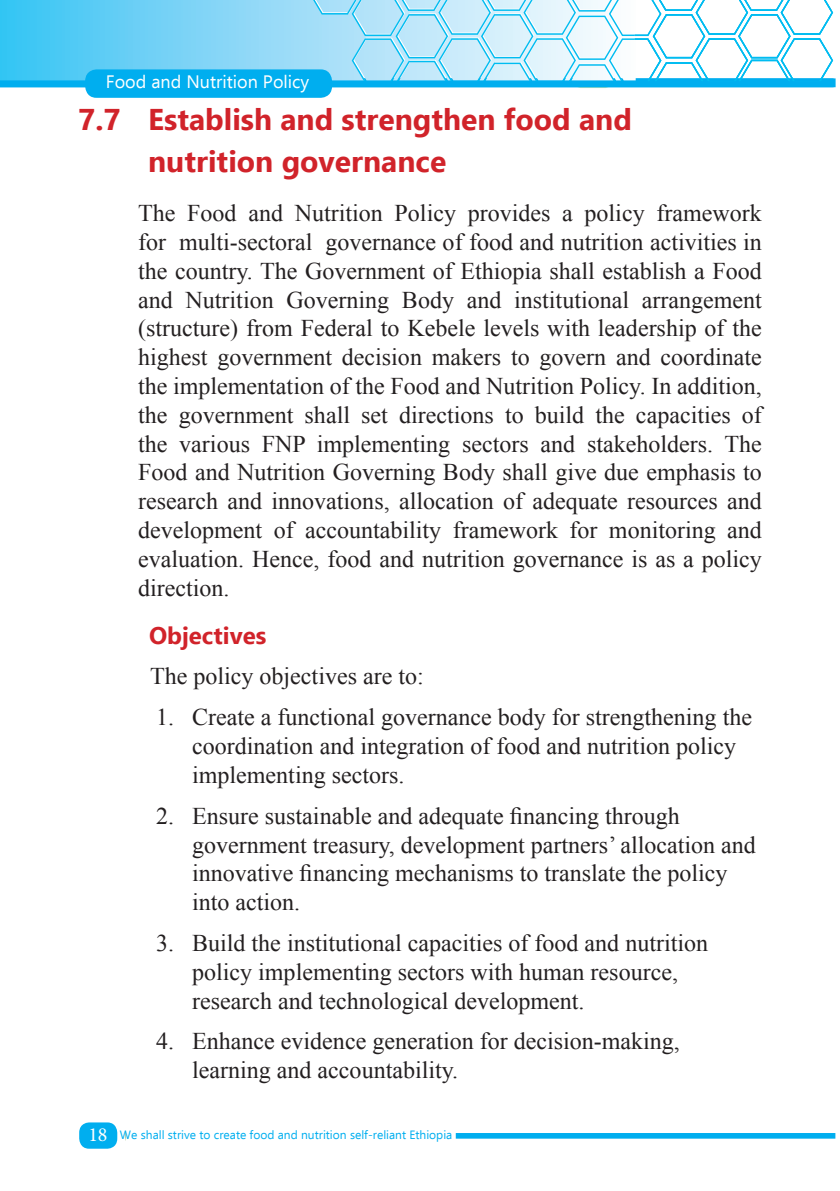
<style>
.page{position:relative;width:840px;height:1191px;background:#fff}
.page>*{position:absolute;margin:0;border:0;box-sizing:border-box;transform-origin:0 0}
.t1{font:700 30px/42px "Ebrima";color:#d1232a}
.t2{font:24px/28.8px "Times New Roman";color:#231f20}
.t3{font:700 24px "Ebrima";color:#d1232a}
.t4{font:18px "Ebrima";color:#fff}
.t5{font:12px "Ebrima";color:#00aeef}
.s1{font-family:"Minion Pro";font-size:20px;color:#fff}
</style>
<div class="page">
<div style="left:455px;top:1133px;width:379px;height:5px;background:#00aeef"></div>
<div style="left:79px;top:1122px;width:38px;height:26px;background:#00aeef;border-radius:10px"></div>
<div style="left:85px;top:69px;width:247px;height:29px;background:#00aeef;border-radius:12px"></div>
<svg style="left:0;top:0;width:835px;height:88px"></svg>
<p class="t4" style="left:106px;top:69px;width:205px">Food and Nutrition Policy</p>
<p class="t1" style="left:148px;top:100px;width:485px;text-indent:-70px">7.7 Establish and strengthen food and nutrition governance</p>
<p class="t2" style="left:138px;top:198px;width:625px;text-align:justify">The Food and Nutrition Policy provides a policy framework for multi-sectoral governance of food and nutrition activities in the country. The Government of Ethiopia shall establish a Food and Nutrition Governing Body and institutional arrangement (structure) from Federal to Kebele levels with leadership of the highest government decision makers to govern and coordinate the implementation of the Food and Nutrition Policy. In addition, the government shall set directions to build the capacities of the various FNP implementing sectors and stakeholders. The Food and Nutrition Governing Body shall give due emphasis to research and innovations, allocation of adequate resources and development of accountability framework for monitoring and evaluation. Hence, food and nutrition governance is as a policy direction.</p>
<p class="t3" style="left:149px;top:617px;width:119px">Objectives</p>
<p class="t2" style="left:150px;top:661px;width:275px">The policy objectives are to:</p>
<p class="t2" style="left:192px;top:702px;width:561px;text-indent:-36px">1. Create a functional governance body for strengthening the coordination and integration of food and nutrition policy implementing sectors.</p>
<p class="t2" style="left:192px;top:801px;width:565px;text-indent:-36px">2. Ensure sustainable and adequate financing through government treasury, development partners’ allocation and innovative financing mechanisms to translate the policy into action.</p>
<p class="t2" style="left:192px;top:928px;width:517px;text-indent:-36px">3. Build the institutional capacities of food and nutrition policy implementing sectors with human resource, research and technological development.</p>
<p class="t2" style="left:192px;top:1026px;width:489px;text-indent:-36px">4. Enhance evidence generation for decision-making, learning and accountability.</p>
<p class="t5" style="left:88px;top:1126px;width:365px"><span class="s1">18</span> We shall strive to create food and nutrition self-reliant Ethiopia</p>
</div>
